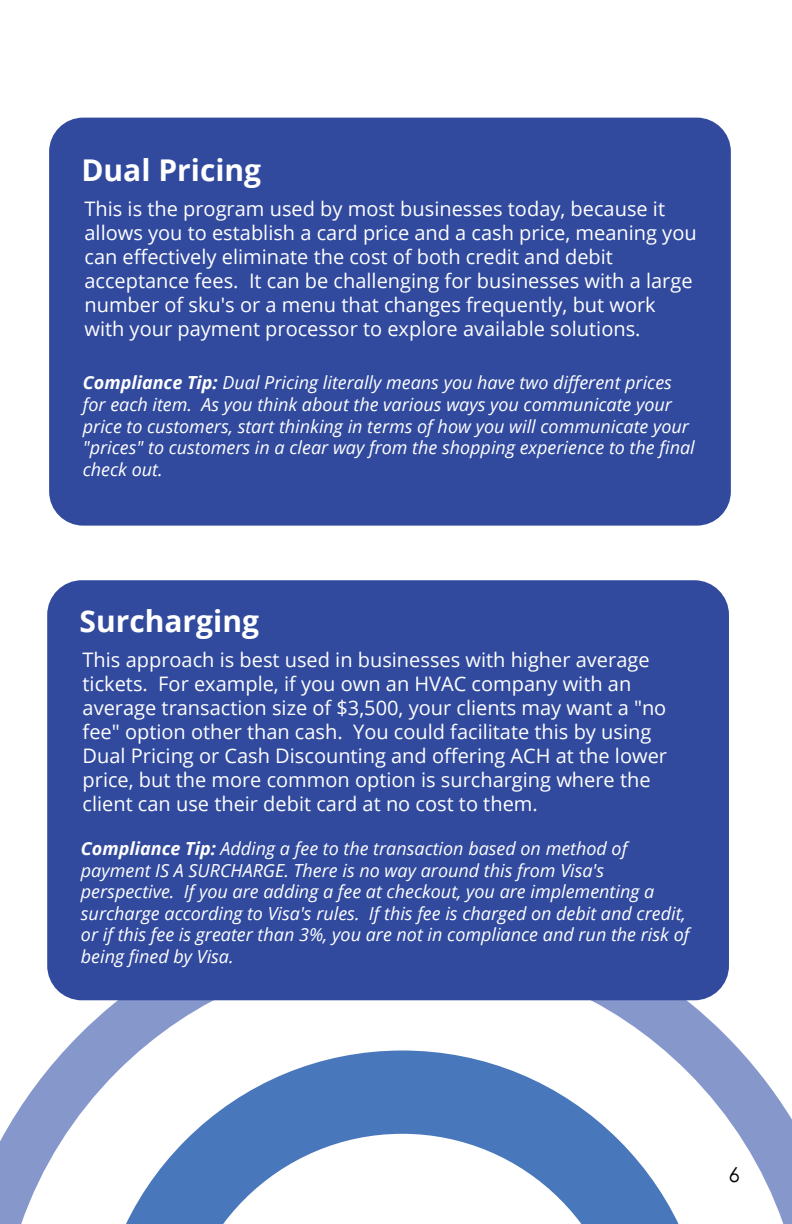
<style>
.page{position:relative;width:792px;height:1224px;background:#fff}
.page>*{position:absolute;margin:0;border:0;box-sizing:border-box;transform-origin:0 0}
.t1{font:700 30px "Open Sans";color:#fff}
.t2{font:20.6px "Century Gothic Pro";color:#040503}
.t3{font:20px/24px "Open Sans";color:#fff}
.t4{font:italic 18px/21.6px "Open Sans";color:#fff}
.s1{font-weight:700}
</style>
<div class="page">
<svg style="left:0;top:971px;width:792px;height:253px"></svg>
<svg style="left:96px;top:1051px;width:613px;height:173px"></svg>
<div style="left:47px;top:580px;width:682px;height:420px;background:#314a9e;border-radius:35px"></div>
<div style="left:49px;top:118px;width:682px;height:408px;background:#314a9e;border-radius:34px"></div>
<h1 class="t1" style="left:81px;top:149px;width:181px">Dual Pricing</h1>
<p class="t3" style="left:84px;top:196px;width:614px">This is the program used by most businesses today, because it allows you to establish a card price and a cash price, meaning you can effectively eliminate the cost of both credit and debit acceptance fees. It can be challenging for businesses with a large number of sku's or a menu that changes frequently, but work with your payment processor to explore available solutions.</p>
<p class="t4" style="left:83px;top:372px;width:613px"><span class="s1">Compliance Tip:</span> Dual Pricing literally means you have two different prices for each item. As you think about the various ways you communicate your price to customers, start thinking in terms of how you will communicate your "prices" to customers in a clear way from the shopping experience to the final check out.</p>
<h1 class="t1" style="left:80px;top:600px;width:181px">Surcharging</h1>
<p class="t3" style="left:83px;top:647px;width:586px">This approach is best used in businesses with higher average tickets. For example, if you own an HVAC company with an average transaction size of $3,500, your clients may want a "no fee" option other than cash. You could facilitate this by using Dual Pricing or Cash Discounting and offering ACH at the lower price, but the more common option is surcharging where the client can use their debit card at no cost to them.</p>
<p class="t4" style="left:81px;top:837px;width:610px"><span class="s1">Compliance Tip:</span> Adding a fee to the transaction based on method of payment IS A SURCHARGE. There is no way around this from Visa's perspective. If you are adding a fee at checkout, you are implementing a surcharge according to Visa's rules. If this fee is charged on debit and credit, or if this fee is greater than 3%, you are not in compliance and run the risk of being fined by Visa.</p>
<p class="t2" style="left:728px;top:1162px;width:13px">6</p>
</div>
